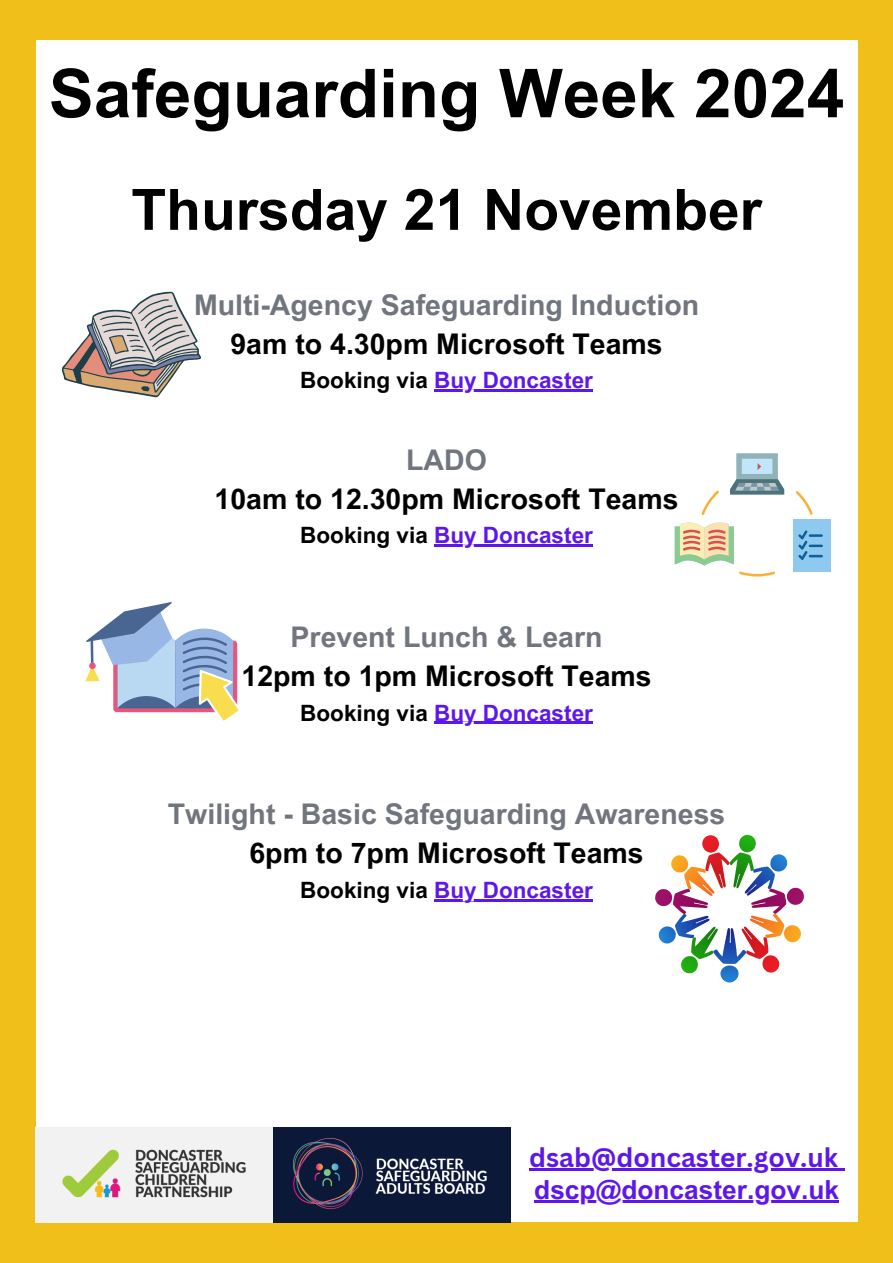
<style>
.page{position:relative;width:893px;height:1263px;background:#f0bf1a}
.page>*{position:absolute;margin:0;border:0;box-sizing:border-box;transform-origin:0 0}
.t1{font:700 67.5px "Arial MT Pro";color:#000}
.t2{font:700 57px "Arial MT Pro";color:#000}
.t3{font:700 28.5px "Arial MT Pro";color:#000}
.t4{font:700 28.5px "Arial MT Pro";color:#70757e}
.t5{font:700 26.33px "Canva Sans";color:#5e17eb}
.t6{font:700 26.33px "Arial MT Pro";color:#5e17eb}
.t7{font:700 22.5px "Arial MT Pro";color:#5e17eb}
.s1{color:#000}
</style>
<div class="page">
<div style="left:36px;top:40px;width:821px;height:1182px;background:#fff"></div>
<img style="left:36px;top:1127px;width:474px;height:95px">
<svg style="left:85px;top:602px;width:154px;height:119px"></svg>
<div style="left:793px;top:519px;width:37px;height:52px;background:#8ecaef"></div>
<svg style="left:730px;top:453px;width:54px;height:41px"></svg>
<svg style="left:798px;top:530px;width:25px;height:30px"></svg>
<svg style="left:701px;top:490px;width:18px;height:25px"></svg>
<svg style="left:675px;top:522px;width:100px;height:54px"></svg>
<svg style="left:795px;top:491px;width:17px;height:24px"></svg>
<svg style="left:655px;top:834px;width:149px;height:148px"></svg>
<svg style="left:62px;top:292px;width:139px;height:105px"></svg>
<hr style="left:529px;top:1168px;width:309px;height:3px;background:#5e17eb">
<svg style="left:838px;top:1168px;width:6px;height:3px"></svg>
<hr style="left:534px;top:1200px;width:305px;height:3px;background:#5e17eb">
<hr style="left:434px;top:389px;width:159px;height:3px;background:#5e17eb">
<hr style="left:434px;top:544px;width:159px;height:3px;background:#5e17eb">
<hr style="left:434px;top:722px;width:159px;height:2px;background:#5e17eb">
<hr style="left:434px;top:899px;width:159px;height:2px;background:#5e17eb">
<h2 class="t1" style="left:49px;top:68px;width:797px">Safeguarding Week 2024</h2>
<p class="t2" style="left:131px;top:188px;width:632px">Thursday 21 November</p>
<p class="t4" style="left:194px;top:294px;width:507px">Multi-Agency Safeguarding Induction</p>
<p class="t3" style="left:230px;top:333px;width:434px">9am to 4.30pm Microsoft Teams</p>
<p class="t7" style="left:300px;top:372px;width:294px"><span class="s1">Booking via</span> Buy Doncaster</p>
<p class="t4" style="left:406px;top:449px;width:82px">LADO</p>
<p class="t3" style="left:214px;top:488px;width:465px">10am to 12.30pm Microsoft Teams</p>
<p class="t7" style="left:300px;top:527px;width:294px"><span class="s1">Booking via</span> Buy Doncaster</p>
<p class="t4" style="left:290px;top:626px;width:313px">Prevent Lunch &amp; Learn</p>
<p class="t3" style="left:241px;top:665px;width:412px">12pm to 1pm Microsoft Teams</p>
<p class="t7" style="left:300px;top:704px;width:294px"><span class="s1">Booking via</span> Buy Doncaster</p>
<p class="t4" style="left:168px;top:803px;width:559px">Twilight - Basic Safeguarding Awareness</p>
<p class="t3" style="left:249px;top:843px;width:396px">6pm to 7pm Microsoft Teams</p>
<p class="t7" style="left:300px;top:881px;width:294px"><span class="s1">Booking via</span> Buy Doncaster</p>
<p class="t5" style="left:529px;top:1139px;width:310px">dsab@doncaster.gov.uk</p>
<p class="t6" style="left:534px;top:1180px;width:306px">dscp@doncaster.gov.uk</p>
</div>
